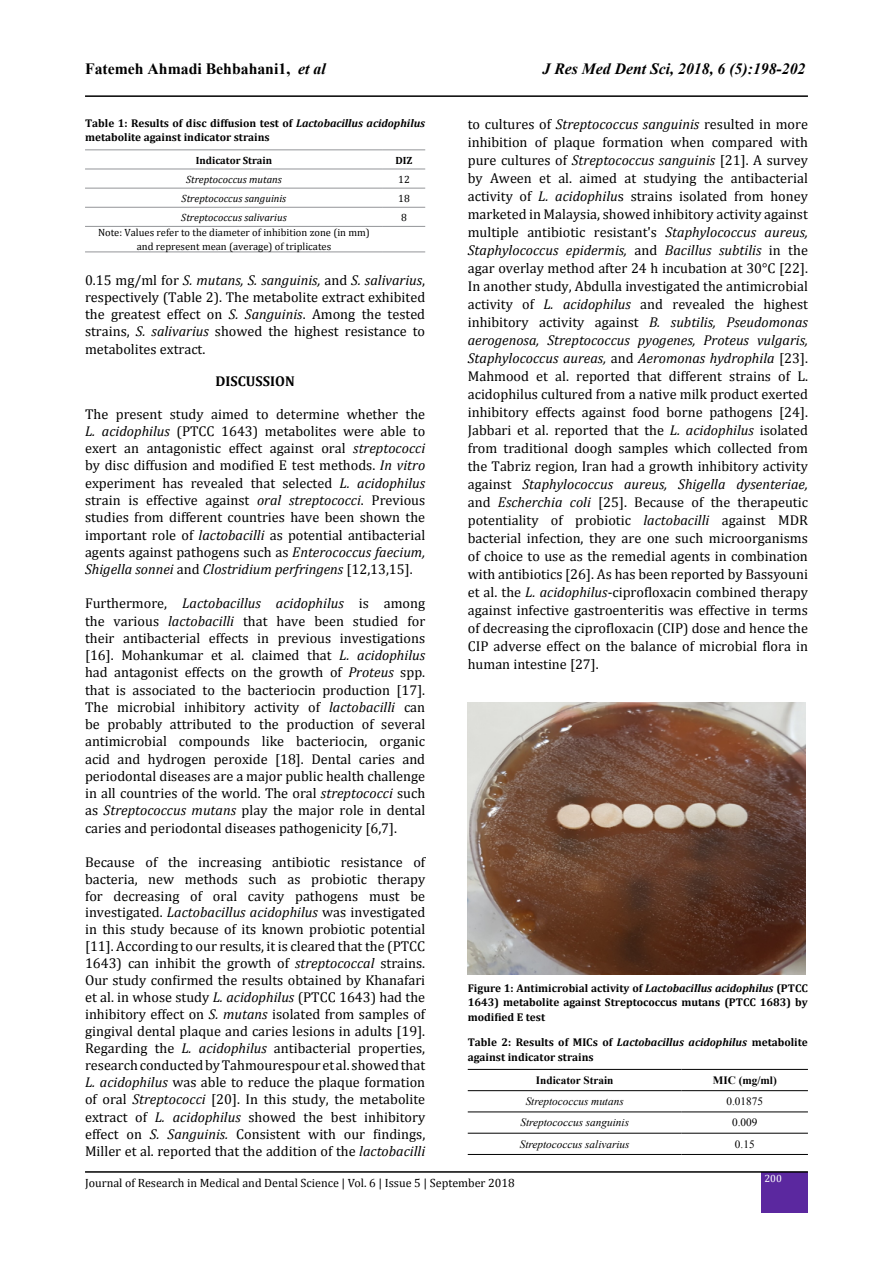
<style>
.page{position:relative;width:893px;height:1263px;background:#fff}
.page>*{position:absolute;margin:0;border:0;box-sizing:border-box;transform-origin:0 0}
.t1{font:italic 700 15.75px "Times New Roman";color:#000}
.t2{font:700 15.75px "Times New Roman";color:#000}
.t3{font:14.25px/18px "Cambria";color:#000;text-align:justify}
.t4{font:700 14.25px "Cambria";color:#000}
.t5{font:12px "Cambria";color:#000}
.t6{font:700 11.25px/14.2px "Cambria";color:#000}
.t7{font:italic 11.25px "Times New Roman";color:#000}
.t8{font:700 11.25px "Times New Roman";color:#000}
.t9{font:11.25px "Times New Roman";color:#000}
.t10{font:10.5px/14.4px "Cambria";color:#000;text-align:center}
.t11{font:italic 10.5px "Cambria";color:#000}
.t12{font:700 10.5px "Cambria";color:#000}
.t13{font:10.5px "Cambria";color:#fff}
.s1{font-style:italic}
</style>
<div class="page">
<hr style="left:85px;top:95px;width:723px;height:2px;background:#000">
<div style="left:762px;top:1172px;width:46px;height:41px;background:#5b289f"></div>
<hr style="left:85px;top:1171px;width:723px;height:2px;background:#000">
<hr style="left:85px;top:149px;width:298px;height:1px;background:#939598">
<hr style="left:383px;top:149px;width:42px;height:1px;background:#939598">
<hr style="left:85px;top:169px;width:298px;height:1px;background:#939598">
<hr style="left:383px;top:169px;width:42px;height:1px;background:#939598">
<hr style="left:85px;top:188px;width:298px;height:1px;background:#939598">
<hr style="left:383px;top:188px;width:42px;height:1px;background:#939598">
<hr style="left:85px;top:207px;width:298px;height:1px;background:#939598">
<hr style="left:383px;top:207px;width:42px;height:1px;background:#939598">
<hr style="left:85px;top:226px;width:298px;height:1px;background:#939598">
<hr style="left:383px;top:226px;width:42px;height:1px;background:#939598">
<hr style="left:85px;top:252px;width:298px;height:1px;background:#939598">
<hr style="left:383px;top:252px;width:42px;height:1px;background:#939598">
<img style="left:468px;top:702px;width:338px;height:273px">
<hr style="left:468px;top:1069px;width:214px;height:1px;background:#000">
<hr style="left:682px;top:1069px;width:126px;height:1px;background:#000">
<hr style="left:468px;top:1090px;width:214px;height:1px;background:#000">
<hr style="left:682px;top:1090px;width:126px;height:1px;background:#000">
<hr style="left:468px;top:1111px;width:214px;height:1px;background:#000">
<hr style="left:682px;top:1111px;width:126px;height:1px;background:#000">
<hr style="left:468px;top:1133px;width:214px;height:1px;background:#000">
<hr style="left:682px;top:1133px;width:126px;height:1px;background:#000">
<hr style="left:468px;top:1154px;width:214px;height:1px;background:#000">
<hr style="left:682px;top:1154px;width:126px;height:1px;background:#000">
<p class="t2" style="left:85px;top:58px;width:242px">Fatemeh Ahmadi Behbahani1, <span class="s1">et al</span></p>
<p class="t1" style="left:543px;top:58px;width:264px">J Res Med Dent Sci, 2018, 6 (5):198-202</p>
<p class="t6" style="left:85px;top:115px;width:342px">Table 1: Results of disc diffusion test of <span class="s1">Lactobacillus acidophilus </span>metabolite against indicator strains</p>
<p class="t12" style="left:196px;top:152px;width:78px">Indicator Strain</p>
<p class="t12" style="left:396px;top:152px;width:19px">DIZ</p>
<p class="t11" style="left:186px;top:172px;width:97px">Streptococcus mutans</p>
<p class="t10" style="left:398px;top:172px;width:13px">12</p>
<p class="t11" style="left:182px;top:191px;width:106px">Streptococcus sanguinis</p>
<p class="t10" style="left:398px;top:191px;width:13px">18</p>
<p class="t11" style="left:181px;top:210px;width:107px">Streptococcus salivarius</p>
<p class="t10" style="left:401px;top:210px;width:7px">8</p>
<p class="t10" style="left:98px;top:225px;width:273px">Note: Values refer to the diameter of inhibition zone (in mm) and represent mean (average) of triplicates</p>
<p class="t3" style="left:85px;top:271px;width:342px;line-height:17.2px">0.15 mg/ml for <span class="s1">S. mutans, S. sanguinis,</span> and <span class="s1">S. salivarius</span>, respectively (Table 2). The metabolite extract exhibited the greatest effect on <span class="s1">S. Sanguinis</span>. Among the tested strains, <span class="s1">S. salivarius</span> showed the highest resistance to metabolites extract.</p>
<p class="t4" style="left:215px;top:371px;width:81px">DISCUSSION</p>
<p class="t3" style="left:85px;top:405px;width:342px;line-height:17.2px">The present study aimed to determine whether the <span class="s1">L. acidophilus</span> (PTCC 1643) metabolites were able to exert an antagonistic effect against oral <span class="s1">streptococci </span>by disc diffusion and modified E test methods. <span class="s1">In vitro </span>experiment has revealed that selected <span class="s1">L. acidophilus </span>strain is effective against <span class="s1">oral streptococci</span>. Previous studies from different countries have been shown the important role of <span class="s1">lactobacilli</span> as potential antibacterial agents against pathogens such as <span class="s1">Enterococcus faecium, Shigella sonnei</span> and <span class="s1">Clostridium perfringens</span> [12,13,15].</p>
<p class="t3" style="left:85px;top:595px;width:342px;line-height:17.2px">Furthermore, <span class="s1">Lactobacillus acidophilus</span> is among the various <span class="s1">lactobacilli</span> that have been studied for their antibacterial effects in previous investigations [16]. Mohankumar et al. claimed that <span class="s1">L. acidophilus </span>had antagonist effects on the growth of <span class="s1">Proteus</span> spp. that is associated to the bacteriocin production [17].<br>The microbial inhibitory activity of <span class="s1">lactobacilli</span> can be probably attributed to the production of several antimicrobial compounds like bacteriocin, organic acid and hydrogen peroxide [18]. Dental caries and periodontal diseases are a major public health challenge in all countries of the world. The oral <span class="s1">streptococci</span> such as <span class="s1">Streptococcus mutans</span> play the major role in dental caries and periodontal diseases pathogenicity [6,7].</p>
<p class="t3" style="left:85px;top:853px;width:342px;line-height:17.1px">Because of the increasing antibiotic resistance of bacteria, new methods such as probiotic therapy for decreasing of oral cavity pathogens must be investigated. <span class="s1">Lactobacillus acidophilus</span> was investigated in this study because of its known probiotic potential [11]. According to our results, it is cleared that the (PTCC 1643) can inhibit the growth of <span class="s1">streptococcal</span> strains.<br>Our study confirmed the results obtained by Khanafari et al. in whose study <span class="s1">L. acidophilus</span> (PTCC 1643) had the inhibitory effect on <span class="s1">S. mutans</span> isolated from samples of gingival dental plaque and caries lesions in adults [19].<br>Regarding the <span class="s1">L. acidophilus</span> antibacterial properties, research conducted by Tahmourespour et al. showed that <span class="s1">L. acidophilus</span> was able to reduce the plaque formation of oral <span class="s1">Streptococci</span> [20]. In this study, the metabolite extract of <span class="s1">L. acidophilus</span> showed the best inhibitory effect on <span class="s1">S. Sanguinis.</span> Consistent with our findings, Miller et al. reported that the addition of the <span class="s1">lactobacilli</span></p>
<p class="t3" style="left:468px;top:115px;width:342px">to cultures of <span class="s1">Streptococcus sanguinis</span> resulted in more inhibition of plaque formation when compared with pure cultures of <span class="s1">Streptococcus sanguinis</span> [21]. A survey by Aween et al. aimed at studying the antibacterial activity of <span class="s1">L. acidophilu</span>s strains isolated from honey marketed in Malaysia, showed inhibitory activity against multiple antibiotic resistant's <span class="s1">Staphylococcus aureus, Staphylococcus epidermis,</span> and <span class="s1">Bacillus subtilis</span> in the agar overlay method after 24 h incubation at 30°C [22].<br>In another study, Abdulla investigated the antimicrobial activity of <span class="s1">L. acidophilus</span> and revealed the highest inhibitory activity against <span class="s1">B. subtilis, Pseudomonas aerogenosa, Streptococcus pyogenes, Proteus vulgaris, Staphylococcus aureas,</span> and <span class="s1">Aeromonas hydrophila</span> [23].<br>Mahmood et al. reported that different strains of L. acidophilus cultured from a native milk product exerted inhibitory effects against food borne pathogens [24].<br>Jabbari et al. reported that the <span class="s1">L. acidophilus</span> isolated from traditional doogh samples which collected from the Tabriz region, Iran had a growth inhibitory activity against <span class="s1">Staphylococcus aureus, Shigella dysenteriae, </span>and <span class="s1">Escherchia coli</span> [25]. Because of the therapeutic potentiality of probiotic <span class="s1">lactobacilli</span> against MDR bacterial infection, they are one such microorganisms of choice to use as the remedial agents in combination with antibiotics [26]. As has been reported by Bassyouni et al. the <span class="s1">L. acidophilus</span>-ciprofloxacin combined therapy against infective gastroenteritis was effective in terms of decreasing the ciprofloxacin (CIP) dose and hence the CIP adverse effect on the balance of microbial flora in human intestine [27].</p>
<p class="t6" style="left:468px;top:981px;width:342px;text-align:justify">Figure 1: Antimicrobial activity of <span class="s1">Lactobacillus acidophilus</span> (PTCC 1643) metabolite against Streptococcus mutans (PTCC 1683) by modified E test</p>
<p class="t6" style="left:468px;top:1035px;width:342px">Table 2: Results of MICs of <span class="s1">Lactobacillus acidophilus</span> metabolite against indicator strains</p>
<p class="t8" style="left:536px;top:1072px;width:79px">Indicator Strain</p>
<p class="t8" style="left:713px;top:1072px;width:66px">MIC (mg/ml)</p>
<p class="t7" style="left:526px;top:1094px;width:100px">Streptococcus mutans</p>
<p class="t9" style="left:726px;top:1094px;width:38px">0.01875</p>
<p class="t7" style="left:520px;top:1115px;width:110px">Streptococcus sanguinis</p>
<p class="t9" style="left:732px;top:1115px;width:27px">0.009</p>
<p class="t7" style="left:520px;top:1136px;width:111px">Streptococcus salivarius</p>
<p class="t9" style="left:735px;top:1136px;width:21px">0.15</p>
<p class="t5" style="left:85px;top:1176px;width:431px">Journal of Research in Medical and Dental Science | Vol. 6 | Issue 5 | September 2018</p>
<p class="t13" style="left:764px;top:1172px;width:19px">200</p>
</div>
